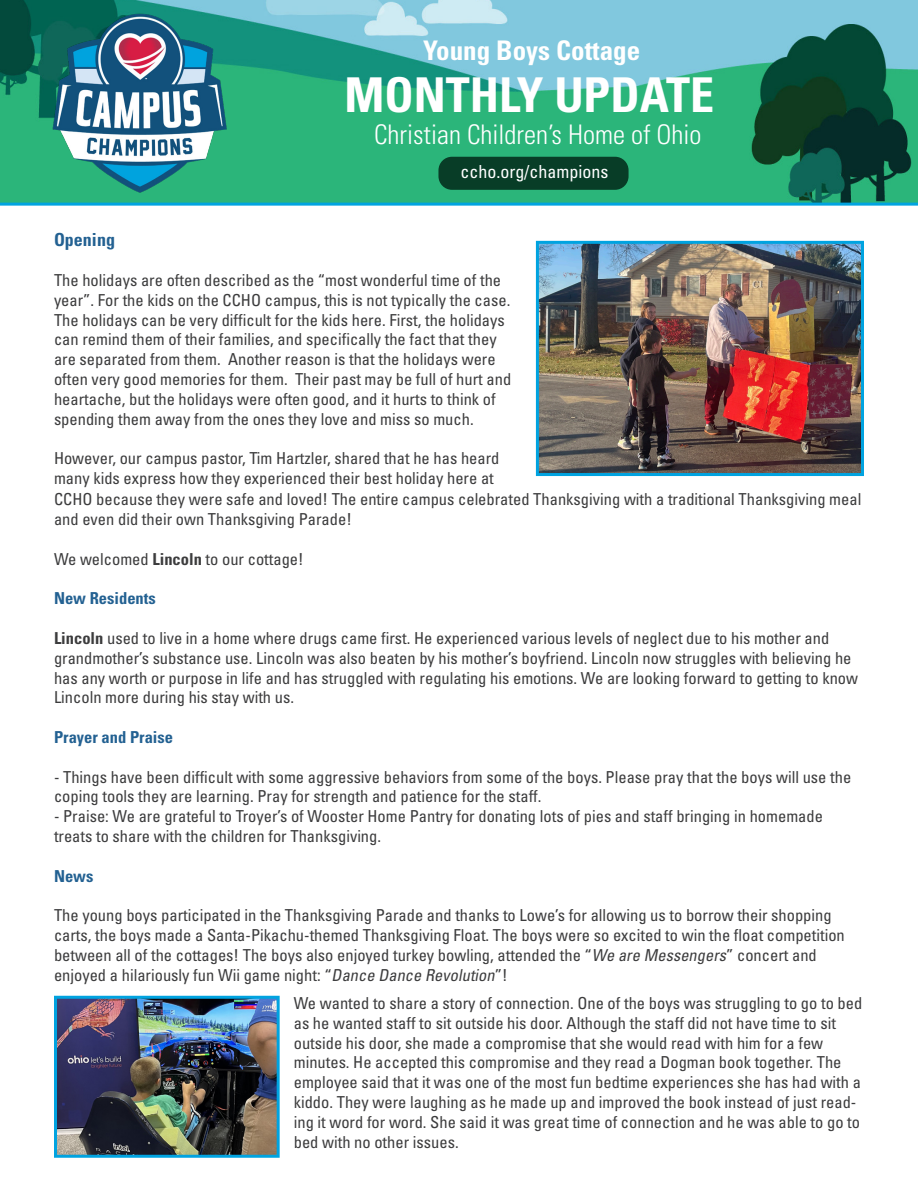
<style>
.page{position:relative;width:918px;height:1188px;background:#fff}
.page>*{position:absolute;margin:0;border:0;box-sizing:border-box;transform-origin:0 0}
.t1{font:700 condensed 48px "Univers";color:#fff}
.t2{font:300 condensed 27px "Univers";color:#fff}
.t3{font:700 condensed 27px "Univers";color:#fff}
.t4{font:condensed 18px "Univers";color:#fff}
.t5{font:700 condensed 18px "Univers";color:#236192}
.t6{font:condensed 16.5px/19.8px "Univers";color:#3c3c3d}
.t7{font:700 condensed 16.5px "Univers";color:#236192}
.s1{font-weight:700}
.s2{font-style:italic}
</style>
<div class="page">
<img style="left:0;top:0;width:918px;height:203px">
<img style="left:48px;top:13px;width:181px;height:181px">
<img style="left:540px;top:245px;width:320px;height:227px">
<div style="left:536px;top:241px;width:328px;height:235px;border:3px solid #00a3e0"></div>
<hr style="left:0;top:203px;width:918px;height:3px;background:#00a3e0">
<img style="left:58px;top:1000px;width:218px;height:154px">
<div style="left:54px;top:996px;width:226px;height:162px;border:3px solid #00a3e0"></div>
<div style="left:438px;top:157px;width:191px;height:33px;background:#083d27;border-radius:14px"></div>
<p class="t3" style="left:423px;top:34px;width:219px">Young Boys Cottage</p>
<p class="t1" style="left:345px;top:65px;width:371px">MONTHLY UPDATE</p>
<p class="t2" style="left:374px;top:118px;width:329px">Christian Children’s Home of Ohio</p>
<p class="t4" style="left:461px;top:161px;width:149px">ccho.org/champions</p>
<p class="t5" style="left:54px;top:229px;width:63px">Opening</p>
<p class="t6" style="left:54px;top:270px;width:459px">The holidays are often described as the “most wonderful time of the year”. For the kids on the CCHO campus, this is not typically the case.<br>The holidays can be very difficult for the kids here. First, the holidays can remind them of their families, and specifically the fact that they are separated from them. Another reason is that the holidays were often very good memories for them. Their past may be full of hurt and heartache, but the holidays were often good, and it hurts to think of spending them away from the ones they love and miss so much.</p>
<p class="t6" style="left:54px;top:448px;width:447px">However, our campus pastor, Tim Hartzler, shared that he has heard many kids express how they experienced their best holiday here at</p>
<p class="t6" style="left:54px;top:489px;width:809px">CCHO because they were safe and loved! The entire campus celebrated Thanksgiving with a traditional Thanksgiving meal and even did their own Thanksgiving Parade!</p>
<p class="t6" style="left:54px;top:549px;width:251px">We welcomed <span class="s1">Lincoln</span> to our cottage!</p>
<p class="t7" style="left:54px;top:588px;width:103px">New Residents</p>
<p class="t6" style="left:54px;top:628px;width:806px"><span class="s1">Lincoln</span> used to live in a home where drugs came first. He experienced various levels of neglect due to his mother and grandmother’s substance use. Lincoln was also beaten by his mother’s boyfriend. Lincoln now struggles with believing he has any worth or purpose in life and has struggled with regulating his emotions. We are looking forward to getting to know Lincoln more during his stay with us.</p>
<p class="t7" style="left:54px;top:727px;width:121px">Prayer and Praise</p>
<p class="t6" style="left:54px;top:767px;width:799px">- Things have been difficult with some aggressive behaviors from some of the boys. Please pray that the boys will use the coping tools they are learning. Pray for strength and patience for the staff.</p>
<p class="t6" style="left:54px;top:806px;width:771px">- Praise: We are grateful to Troyer’s of Wooster Home Pantry for donating lots of pies and staff bringing in homemade treats to share with the children for Thanksgiving.</p>
<p class="t7" style="left:54px;top:866px;width:41px">News</p>
<p class="t6" style="left:54px;top:905px;width:792px">The young boys participated in the Thanksgiving Parade and thanks to Lowe’s for allowing us to borrow their shopping carts, the boys made a Santa-Pikachu-themed Thanksgiving Float. The boys were so excited to win the float competition</p>
<p class="t6" style="left:54px;top:945px;width:764px">between all of the cottages! The boys also enjoyed turkey bowling, attended the “<span class="s2">We are Messengers</span>” concert and</p>
<p class="t6" style="left:54px;top:965px;width:455px">enjoyed a hilariously fun Wii game night: “<span class="s2">Dance Dance Revolution</span>”!</p>
<p class="t6" style="left:294px;top:993px;width:570px">We wanted to share a story of connection. One of the boys was struggling to go to bed as he wanted staff to sit outside his door. Although the staff did not have time to sit</p>
<p class="t6" style="left:294px;top:1033px;width:569px">outside his door, she made a compromise that she would read with him for a few minutes. He accepted this compromise and they read a Dogman book together. The employee said that it was one of the most fun bedtime experiences she has had with a kiddo. They were laughing as he made up and improved the book instead of just read&shy;ing it word for word. She said it was great time of connection and he was able to go to bed with no other issues.</p>
</div>
